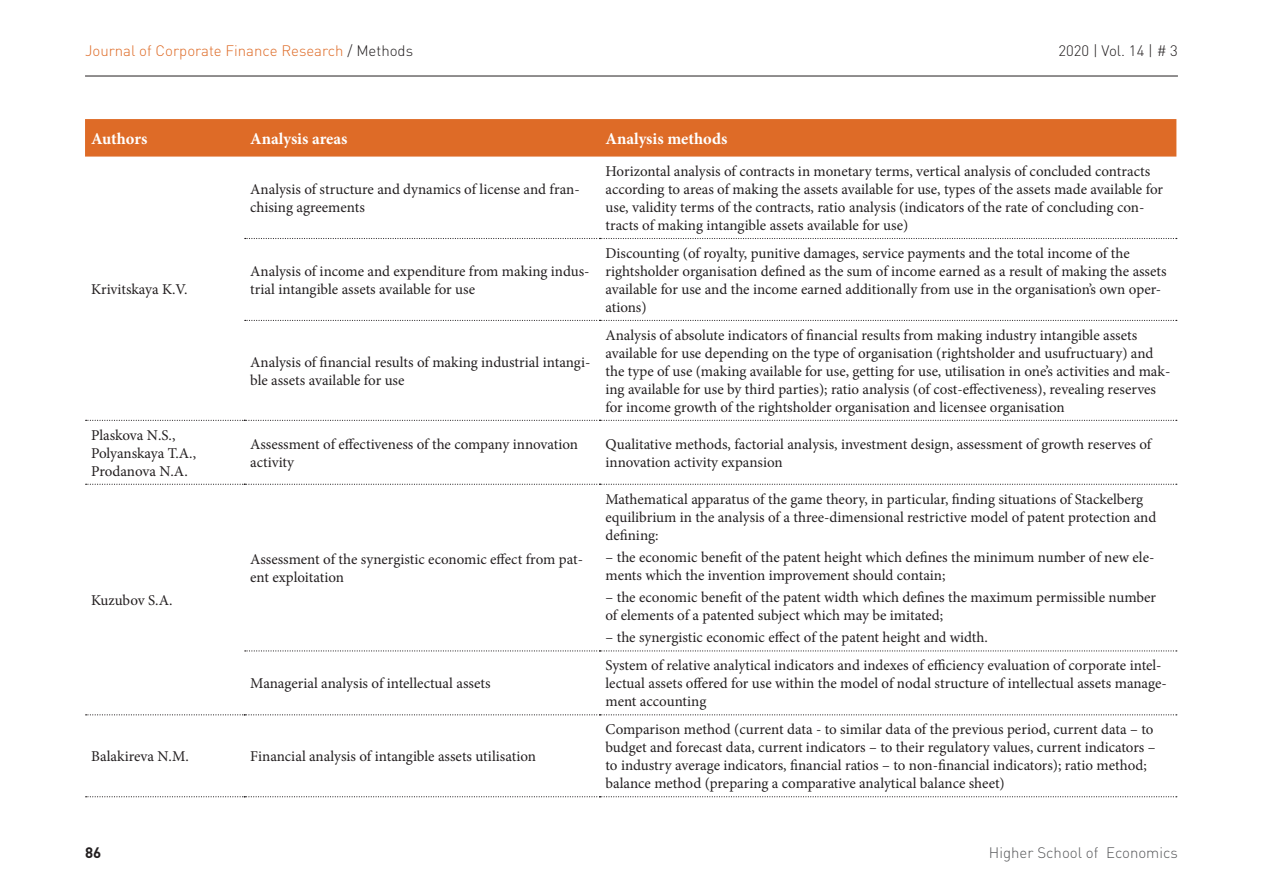
<style>
.page{position:relative;width:1263px;height:893px;background:#fff}
.page>*{position:absolute;margin:0;border:0;box-sizing:border-box;transform-origin:0 0}
.ТАБЛИЦА_ЗАГ{font:700 16.5px "Minion Pro";color:#fff}
.Текст_ENG{font:15px/18px "Minion Pro";color:#231f20}
.t1{font:300 15px "DIN Pro";color:#de6b27}
.t2{font:300 15px "DIN Pro";color:#57585a}
.t3{font:300 15px "DIN Pro";color:#231f20}
.t4{font:700 15px "DIN Pro";color:#231f20}
.s1{color:#231f20}
</style>
<div class="page">
<hr style="left:85px;top:76px;width:1093px;height:1px;background:#231f20">
<div style="left:85px;top:119px;width:1091px;height:38px;background:#de6b27"></div>
<svg style="left:245px;top:238px;width:932px;height:1px"></svg>
<svg style="left:245px;top:320px;width:932px;height:1px"></svg>
<svg style="left:245px;top:650px;width:932px;height:1px"></svg>
<svg style="left:86px;top:796px;width:1091px;height:1px"></svg>
<svg style="left:86px;top:420px;width:1091px;height:1px"></svg>
<svg style="left:86px;top:484px;width:1091px;height:1px"></svg>
<svg style="left:86px;top:714px;width:1091px;height:1px"></svg>
<p class="t1" style="left:85px;top:40px;width:330px">Journal of Corporate Finance Research <span class="s1">/ Methods</span></p>
<p class="t3" style="left:1058px;top:40px;width:121px">2020 | Vol. 14 | # 3</p>
<p class="ТАБЛИЦА_ЗАГ" style="left:91px;top:127px;width:58px">Authors</p>
<p class="ТАБЛИЦА_ЗАГ" style="left:250px;top:127px;width:99px">Analysis areas</p>
<p class="ТАБЛИЦА_ЗАГ" style="left:605px;top:127px;width:123px">Analysis methods</p>
<p class="Текст_ENG" style="left:91px;top:280px;width:98px">Krivitskaya K.V.</p>
<p class="Текст_ENG" style="left:250px;top:180px;width:331px">Analysis of structure and dynamics of license and fran&shy;chising agreements</p>
<p class="Текст_ENG" style="left:250px;top:262px;width:341px">Analysis of income and expenditure from making indus&shy;trial intangible assets available for use</p>
<p class="Текст_ENG" style="left:250px;top:353px;width:342px">Analysis of financial results of making industrial intangi&shy;ble assets available for use</p>
<p class="Текст_ENG" style="left:605px;top:162px;width:559px">Horizontal analysis of contracts in monetary terms, vertical analysis of concluded contracts according to areas of making the assets available for use, types of the assets made available for use, validity terms of the contracts, ratio analysis (indicators of the rate of concluding con&shy;tracts of making intangible assets available for use)</p>
<p class="Текст_ENG" style="left:605px;top:244px;width:563px">Discounting (of royalty, punitive damages, service payments and the total income of the rightsholder organisation defined as the sum of income earned as a result of making the assets available for use and the income earned additionally from use in the organisation’s own oper&shy;ations)</p>
<p class="Текст_ENG" style="left:605px;top:326px;width:566px">Analysis of absolute indicators of financial results from making industry intangible assets available for use depending on the type of organisation (rightsholder and usufructuary) and the type of use (making available for use, getting for use, utilisation in one’s activities and mak&shy;ing available for use by third parties); ratio analysis (of cost-effectiveness), revealing reserves for income growth of the rightsholder organisation and licensee organisation</p>
<p class="Текст_ENG" style="left:91px;top:426px;width:107px">Plaskova N.S.,<br>Polyanskaya T.A.,<br>Prodanova N.A.</p>
<p class="Текст_ENG" style="left:250px;top:435px;width:329px">Assessment of effectiveness of the company innovation activity</p>
<p class="Текст_ENG" style="left:605px;top:435px;width:547px">Qualitative methods, factorial analysis, investment design, assessment of growth reserves of innovation activity expansion</p>
<p class="Текст_ENG" style="left:91px;top:591px;width:83px">Kuzubov S.A.</p>
<p class="Текст_ENG" style="left:250px;top:550px;width:334px">Assessment of the synergistic economic effect from pat&shy;ent exploitation</p>
<p class="Текст_ENG" style="left:250px;top:675px;width:242px">Managerial analysis of intellectual assets</p>
<p class="Текст_ENG" style="left:91px;top:747px;width:99px">Balakireva N.M.</p>
<p class="Текст_ENG" style="left:250px;top:747px;width:287px">Financial analysis of intangible assets utilisation</p>
<p class="Текст_ENG" style="left:605px;top:490px;width:552px">Mathematical apparatus of the game theory, in particular, finding situations of Stackelberg equilibrium in the analysis of a three-dimensional restrictive model of patent protection and defining:</p>
<p class="Текст_ENG" style="left:605px;top:548px;width:550px">– the economic benefit of the patent height which defines the minimum number of new ele&shy;ments which the invention improvement should contain;</p>
<p class="Текст_ENG" style="left:605px;top:588px;width:552px">– the economic benefit of the patent width which defines the maximum permissible number of elements of a patented subject which may be imitated;</p>
<p class="Текст_ENG" style="left:605px;top:629px;width:384px">– the synergistic economic effect of the patent height and width.</p>
<p class="Текст_ENG" style="left:605px;top:657px;width:563px">System of relative analytical indicators and indexes of efficiency evaluation of corporate intel&shy;lectual assets offered for use within the model of nodal structure of intellectual assets manage&shy;ment accounting</p>
<p class="Текст_ENG" style="left:605px;top:720px;width:552px">Comparison method (current data - to similar data of the previous period, current data – to budget and forecast data, current indicators – to their regulatory values, current indicators – to industry average indicators, financial ratios – to non-financial indicators); ratio method; balance method (preparing a comparative analytical balance sheet)</p>
<p class="t4" style="left:85px;top:842px;width:18px">86</p>
<p class="t2" style="left:989px;top:842px;width:190px">Higher School of Economics</p>
</div>
